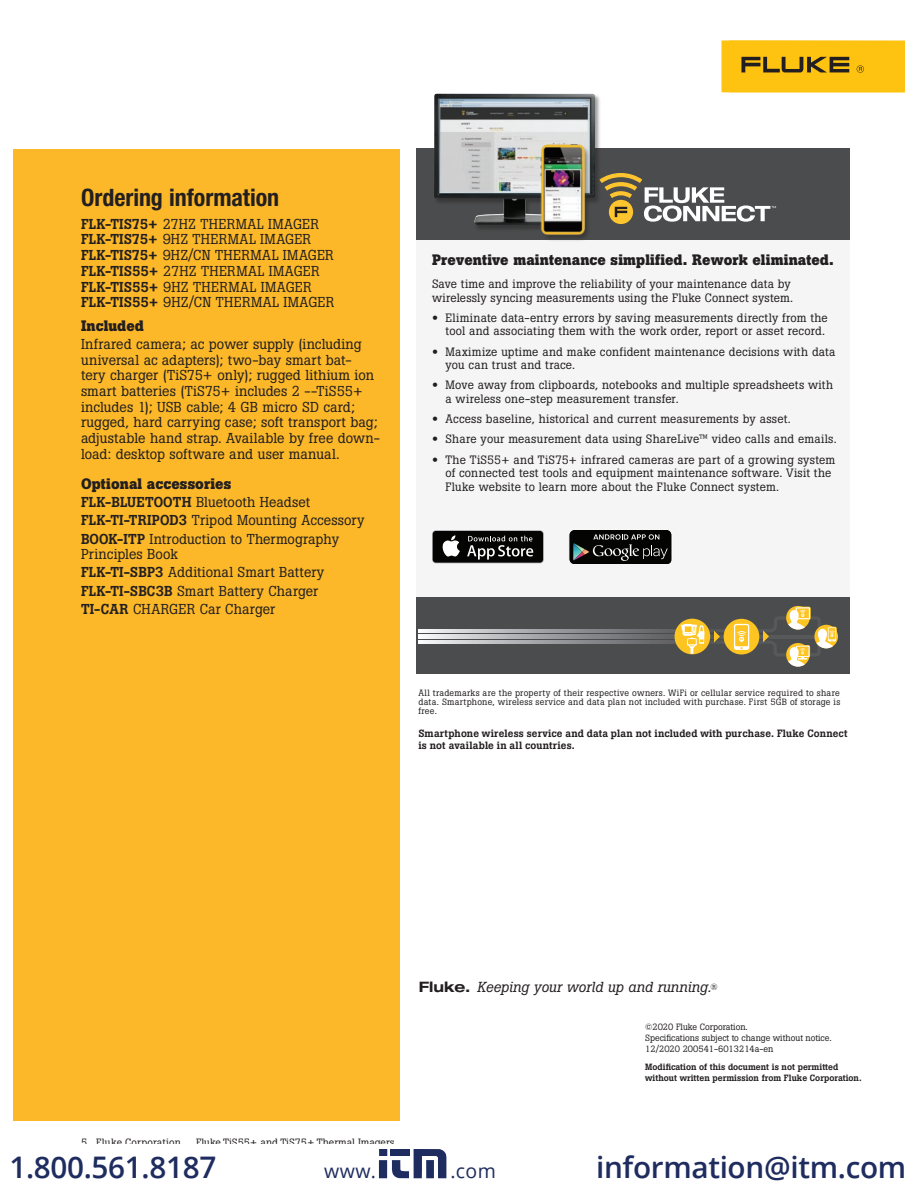
<style>
.page{position:relative;width:918px;height:1188px;background:#fff}
.page>*{position:absolute;margin:0;border:0;box-sizing:border-box;transform-origin:0 0}
.t1{font:600 29.7px "Open Sans";letter-spacing:-.01em;color:#1e2c5f}
.t2{font:700 condensed 24px "Helvetica Neue LT Pro";color:#231f20}
.t3{font:19.5px "Open Sans";letter-spacing:.02em;color:#1e2c5f}
.t4{font:700 15px "Boton Pro";letter-spacing:.01em;color:#231f20}
.t5{font:italic 14.4px "Boton Pro";color:#231f20}
.t6{font:14.25px/15.8px "Boton Pro";letter-spacing:.005em;color:#231f20}
.t7{font:14.25px/15.8px "Boton Pro";letter-spacing:.03em;color:#231f20}
.t8{font:12px/13.5px "Boton Pro";letter-spacing:.015em;color:#231f20}
.t9{font:500 10.5px/12px "Boton Pro";letter-spacing:.015em;color:#231f20}
.t10{font:10.5px "Boton Pro";color:#231f20}
.t11{font:10.5px "Boton Pro";letter-spacing:.02em;color:#231f20}
.t12{font:9px/9px "Boton Pro";color:#231f20;text-align:justify}
.t13{font:500 9px/10.8px "Boton Pro";color:#231f20}
.s1{font-weight:500}
.s2{font-family:"Helvetica Neue LT Pro";font-weight:700}
.s3{font-family:"Helvetica Neue LT Std";font-weight:700;font-style:normal;font-stretch:expanded}
.s4{font-style:normal;font-size:9px}
</style>
<div class="page">
<div style="left:14px;top:149px;width:386px;height:971px;background:#fcb828"></div>
<div style="left:721px;top:40px;width:183px;height:52px;background:#fec210"></div>
<svg style="left:741px;top:57px;width:123px;height:16px"></svg>
<div style="left:416px;top:148px;width:433px;height:526px;background:#4b4c4d"></div>
<svg style="left:609px;top:200px;width:24px;height:24px"></svg>
<svg style="left:602px;top:173px;width:174px;height:49px"></svg>
<div style="left:416px;top:241px;width:433px;height:356px;background:#f5f5f6"></div>
<div style="left:432px;top:530px;width:112px;height:33px;background:#b2b3b7;border-radius:4px"></div>
<div style="left:433px;top:531px;width:110px;height:32px;background:#040503;border-radius:3px"></div>
<svg style="left:442px;top:535px;width:18px;height:22px"></svg>
<svg style="left:467px;top:536px;width:66px;height:24px"></svg>
<svg style="left:569px;top:530px;width:103px;height:33px;background:#262827"></svg>
<img style="left:419px;top:629px;width:257px;height:3px">
<img style="left:419px;top:635px;width:256px;height:3px">
<img style="left:419px;top:640px;width:257px;height:4px">
<div style="left:675px;top:619px;width:35px;height:35px;background:#fec422;border-radius:50%"></div>
<svg style="left:681px;top:607px;width:156px;height:60px"></svg>
<div style="left:434px;top:93px;width:168px;height:138px;background:#231f20;opacity:.45"></div>
<img style="left:434px;top:94px;width:161px;height:131px">
<div style="left:540px;top:144px;width:52px;height:98px;background:#231f20;opacity:.45"></div>
<img style="left:536px;top:141px;width:51px;height:100px">
<div style="left:379px;top:1149px;width:8px;height:7px;background:#1e2c5f"></div>
<div style="left:379px;top:1160px;width:8px;height:18px;background:#1e2c5f"></div>
<svg style="left:391px;top:1149px;width:55px;height:29px"></svg>
<h2 class="t2" style="left:81px;top:183px;width:200px">Ordering information</h2>
<p class="t7" style="left:81px;top:216px;width:255px"><span class="s1">FLK-TIS75+</span> 27HZ THERMAL IMAGER<br><span class="s1">FLK-TIS75+</span> 9HZ THERMAL IMAGER<br><span class="s1">FLK-TIS75+</span> 9HZ/CN THERMAL IMAGER<br><span class="s1">FLK-TIS55+</span> 27HZ THERMAL IMAGER<br><span class="s1">FLK-TIS55+</span> 9HZ THERMAL IMAGER<br><span class="s1">FLK-TIS55+</span> 9HZ/CN THERMAL IMAGER</p>
<p class="t4" style="left:81px;top:316px;width:64px">Included</p>
<p class="t6" style="left:81px;top:336px;width:301px">Infrared camera; ac power supply (including universal ac adapters); two-bay smart bat-<br>tery charger (TiS75+ only); rugged lithium ion smart batteries (TiS75+ includes 2 --TiS55+ includes 1); USB cable; 4 GB micro SD card; rugged, hard carrying case; soft transport bag; adjustable hand strap. Available by free down&shy;load: desktop software and user manual.</p>
<p class="t4" style="left:81px;top:474px;width:152px">Optional accessories</p>
<p class="t6" style="left:81px;top:493px;width:285px;line-height:18.1px"><span class="s1">FLK-BLUETOOTH</span> Bluetooth Headset<br><span class="s1">FLK-TI-TRIPOD3</span> Tripod Mounting Accessory<br><span class="s1">BOOK-ITP</span> Introduction to Thermography</p>
<p class="t6" style="left:81px;top:545px;width:245px;line-height:18.1px">Principles Book<br><span class="s1">FLK-TI-SBP3</span> Additional Smart Battery<br><span class="s1">FLK-TI-SBC3B</span> Smart Battery Charger<br><span class="s1">TI-CAR</span> CHARGER Car Charger</p>
<p class="t4" style="left:432px;top:250px;width:403px">Preventive maintenance simplified. Rework eliminated.</p>
<p class="t8" style="left:432px;top:277px;width:363px">Save time and improve the reliability of your maintenance data by wirelessly syncing measurements using the Fluke Connect system.</p>
<p class="t8" style="left:432px;top:311px;width:397px;text-align:right"><span class="s2">•</span> Eliminate data-entry errors by saving measurements directly from the tool and associating them with the work order, report or asset record.</p>
<p class="t8" style="left:446px;top:345px;width:391px;text-indent:-14px"><span class="s2">•</span> Maximize uptime and make confident maintenance decisions with data you can trust and trace.</p>
<p class="t8" style="left:446px;top:378px;width:389px;text-indent:-14px"><span class="s2">•</span> Move away from clipboards, notebooks and multiple spreadsheets with a wireless one-step measurement transfer.</p>
<p class="t8" style="left:432px;top:412px;width:360px"><span class="s2">•</span> Access baseline, historical and current measurements by asset.</p>
<p class="t8" style="left:432px;top:432px;width:406px"><span class="s2">•</span> Share your measurement data using ShareLive™ video calls and emails.</p>
<p class="t8" style="left:446px;top:453px;width:391px;text-indent:-14px"><span class="s2">•</span> The TiS55+ and TiS75+ infrared cameras are part of a growing system of connected test tools and equipment maintenance software. Visit the<br>Fluke website to learn more about the Fluke Connect system.</p>
<p class="t12" style="left:419px;top:689px;width:423px">All trademarks are the property of their respective owners. WiFi or cellular service required to share data. Smartphone, wireless service and data plan not included with purchase. First 5GB of storage is free.</p>
<p class="t9" style="left:419px;top:728px;width:431px">Smartphone wireless service and data plan not included with purchase. Fluke Connect is not available in all countries.</p>
<p class="t11" style="left:81px;top:1136px;width:101px">5 Fluke Corporation</p>
<p class="t10" style="left:196px;top:1136px;width:200px">Fluke TiS55+ and TiS75+ Thermal Imagers</p>
<p class="t5" style="left:419px;top:978px;width:301px"><span class="s3">Fluke.</span> Keeping your world up and running.<span class="s4">®</span></p>
<p class="t12" style="left:645px;top:1022px;width:188px;line-height:10.8px;text-align:left">©2020 Fluke Corporation.<br>Specifications subject to change without notice.<br>12/2020 200541-6013214a-en</p>
<p class="t13" style="left:645px;top:1061px;width:218px">Modification of this document is not permitted without written permission from Fluke Corporation.</p>
<h1 class="t1" style="left:9px;top:1147px;width:208px">1.800.561.8187</h1>
<h3 class="t3" style="left:324px;top:1158px;width:53px">www.</h3>
<h3 class="t3" style="left:450px;top:1158px;width:47px">.com</h3>
<h1 class="t1" style="left:596px;top:1147px;width:312px">information@itm.com</h1>
</div>
